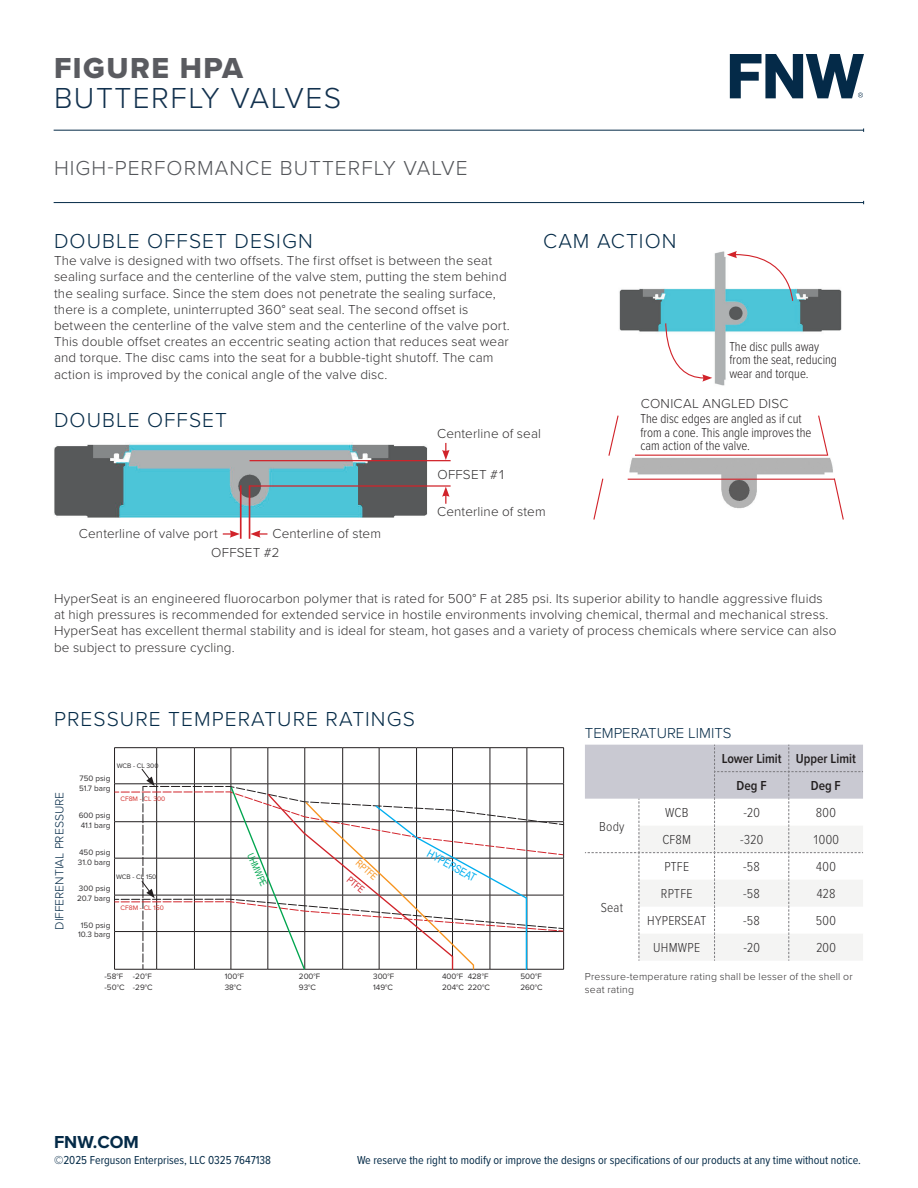
<style>
.page{position:relative;width:918px;height:1188px;background:#fff}
.page>*{position:absolute;margin:0;border:0;box-sizing:border-box;transform-origin:0 0}
.t1{font:300 30px "Proxima Nova";letter-spacing:.05em;color:#12314e}
.t2{font:30px "Proxima Nova Extrabld";letter-spacing:.05em;color:#5a5b60}
.t3{font:300 21px "Proxima Nova";letter-spacing:.05em;color:#042a47}
.t4{font:300 21px "Proxima Nova";letter-spacing:.05em;color:#54565a}
.t5{font:700 18px "Proxima Nova";color:#042a47}
.t6{font:300 15px "Proxima Nova";color:#042a47}
.t7{font:300 13.5px/16.2px "Proxima Nova";letter-spacing:.01em;color:#312f30}
.t8{font:300 13.5px/13.5px "Proxima Nova Cond";color:#231f20;scale:.95 1}
.t9{font:300 13.5px "Proxima Nova Cond";letter-spacing:.01em;color:#312f30}
.t10{font:600 13.5px/27px "Proxima Nova Cond";color:#231f20}
.t11{font:300 12.15px "Proxima Nova";color:#042a47}
.t12{font:12px "Proxima Nova Cond";color:#042a47}
.t13{font:11.1px "Arial Narrow";color:#00aeef}
.t14{font:300 10.5px/12.6px "Proxima Nova";letter-spacing:.02em;color:#312f30}
.t15{font:9.45px "Arial Narrow";color:#00a54f}
.t16{font:9.45px "Arial Narrow";color:#f7931d}
.t17{font:9.45px "Arial Narrow";color:#d1232a}
.t18{font:8.1px/9.4px "Proxima Nova";color:#312f30}
.t19{font:6.75px "Proxima Nova";color:#d3312e}
.t20{font:6.75px "Proxima Nova";color:#312f30}
</style>
<div class="page">
<svg style="left:730px;top:54px;width:134px;height:44px"></svg>
<hr style="left:54px;top:202px;width:810px;height:1px;background:#042a47">
<hr style="left:54px;top:130px;width:810px;height:1px;background:#042a47">
<img style="left:54px;top:444px;width:378px;height:77px">
<hr style="left:250px;top:460px;width:201px;height:1px;background:#d1232a">
<hr style="left:250px;top:485px;width:201px;height:2px;background:#d1232a">
<svg style="left:442px;top:443px;width:8px;height:17px"></svg>
<svg style="left:442px;top:487px;width:8px;height:17px"></svg>
<hr style="left:249px;top:485px;width:1px;height:54px;background:#d1232a">
<hr style="left:240px;top:485px;width:2px;height:54px;background:#d1232a">
<svg style="left:250px;top:530px;width:17px;height:8px"></svg>
<svg style="left:223px;top:530px;width:17px;height:8px"></svg>
<img style="left:619px;top:251px;width:223px;height:135px">
<svg style="left:727px;top:251px;width:67px;height:51px"></svg>
<svg style="left:665px;top:322px;width:47px;height:60px"></svg>
<img style="left:627px;top:457px;width:206px;height:52px">
<svg style="left:608px;top:415px;width:11px;height:41px"></svg>
<svg style="left:817px;top:415px;width:12px;height:41px"></svg>
<svg style="left:593px;top:478px;width:11px;height:42px"></svg>
<svg style="left:833px;top:478px;width:11px;height:42px"></svg>
<hr style="left:635px;top:455px;width:192px;height:1px;background:#d1232a">
<hr style="left:628px;top:479px;width:207px;height:1px;background:#d1232a">
<hr style="left:114px;top:747px;width:43px;height:1px;background:#231f20">
<hr style="left:114px;top:748px;width:1px;height:36px;background:#231f20">
<hr style="left:157px;top:747px;width:37px;height:1px;background:#231f20">
<hr style="left:156px;top:748px;width:1px;height:36px;background:#231f20">
<hr style="left:194px;top:747px;width:37px;height:1px;background:#231f20">
<hr style="left:194px;top:748px;width:1px;height:36px;background:#231f20">
<hr style="left:231px;top:747px;width:37px;height:1px;background:#231f20">
<hr style="left:231px;top:748px;width:1px;height:36px;background:#231f20">
<hr style="left:268px;top:747px;width:37px;height:1px;background:#231f20">
<hr style="left:268px;top:748px;width:1px;height:36px;background:#231f20">
<hr style="left:305px;top:747px;width:38px;height:1px;background:#231f20">
<hr style="left:305px;top:748px;width:1px;height:36px;background:#231f20">
<hr style="left:343px;top:747px;width:36px;height:1px;background:#231f20">
<hr style="left:342px;top:748px;width:1px;height:36px;background:#231f20">
<hr style="left:379px;top:747px;width:38px;height:1px;background:#231f20">
<hr style="left:379px;top:748px;width:1px;height:36px;background:#231f20">
<hr style="left:417px;top:747px;width:36px;height:1px;background:#231f20">
<hr style="left:416px;top:748px;width:1px;height:36px;background:#231f20">
<hr style="left:453px;top:747px;width:37px;height:1px;background:#231f20">
<hr style="left:452px;top:748px;width:1px;height:36px;background:#231f20">
<hr style="left:490px;top:747px;width:37px;height:1px;background:#231f20">
<hr style="left:490px;top:748px;width:1px;height:36px;background:#231f20">
<hr style="left:527px;top:747px;width:37px;height:1px;background:#231f20">
<hr style="left:527px;top:748px;width:1px;height:36px;background:#231f20">
<hr style="left:563px;top:748px;width:1px;height:36px;background:#231f20">
<svg style="left:114px;top:768px;width:450px;height:202px"></svg>
<svg style="left:585px;top:745px;width:278px;height:216px"></svg>
<h1 class="t2" style="left:54px;top:45px;width:191px">FIGURE HPA</h1>
<h1 class="t1" style="left:54px;top:76px;width:289px">BUTTERFLY VALVES</h1>
<h2 class="t4" style="left:54px;top:152px;width:415px">HIGH-PERFORMANCE BUTTERFLY VALVE</h2>
<h2 class="t3" style="left:54px;top:225px;width:260px">DOUBLE OFFSET DESIGN</h2>
<p class="t7" style="left:54px;top:252px;width:457px">The valve is designed with two offsets. The first offset is between the seat sealing surface and the centerline of the valve stem, putting the stem behind the sealing surface. Since the stem does not penetrate the sealing surface, there is a complete, uninterrupted 360° seat seal. The second offset is between the centerline of the valve stem and the centerline of the valve port.<br>This double offset creates an eccentric seating action that reduces seat wear and torque. The disc cams into the seat for a bubble-tight shutoff. The cam action is improved by the conical angle of the valve disc.</p>
<h2 class="t3" style="left:54px;top:404px;width:175px">DOUBLE OFFSET</h2>
<h2 class="t3" style="left:543px;top:225px;width:135px">CAM ACTION</h2>
<p class="t8" style="left:729px;top:339px;width:115px">The disc pulls away from the seat, reducing wear and torque.</p>
<p class="t7" style="left:641px;top:395px;width:149px">CONICAL ANGLED DISC</p>
<p class="t8" style="left:641px;top:411px;width:182px">The disc edges are angled as if cut from a cone. This angle improves the cam action of the valve.</p>
<p class="t7" style="left:437px;top:425px;width:105px">Centerline of seal</p>
<p class="t7" style="left:79px;top:524px;width:140px">Centerline of valve port</p>
<p class="t7" style="left:273px;top:524px;width:110px">Centerline of stem</p>
<p class="t7" style="left:211px;top:544px;width:70px">OFFSET #2</p>
<p class="t7" style="left:438px;top:466px;width:70px">OFFSET #1</p>
<p class="t7" style="left:437px;top:502px;width:110px">Centerline of stem</p>
<p class="t7" style="left:54px;top:590px;width:784px">HyperSeat is an engineered fluorocarbon polymer that is rated for 500° F at 285 psi. Its superior ability to handle aggressive fluids at high pressures is recommended for extended service in hostile environments involving chemical, thermal and mechanical stress.<br>HyperSeat has excellent thermal stability and is ideal for steam, hot gases and a variety of process chemicals where service can also be subject to pressure cycling.</p>
<h2 class="t3" style="left:54px;top:703px;width:362px">PRESSURE TEMPERATURE RATINGS</h2>
<p class="t11" style="left:50px;top:930px;width:139px;rotate:-90deg">DIFFERENTIAL PRESSURE</p>
<p class="t20" style="left:117px;top:760px;width:43px">WCB - CL 300</p>
<p class="t19" style="left:120px;top:793px;width:46px">CF8M - CL 300</p>
<p class="t18" style="left:79px;top:774px;width:33px">750 psig<br>51.7 barg</p>
<p class="t18" style="left:79px;top:811px;width:33px">600 psig<br>41.1 barg</p>
<p class="t18" style="left:78px;top:847px;width:34px">450 psig<br>31.0 barg</p>
<p class="t18" style="left:77px;top:883px;width:35px">300 psig<br>20.7 barg</p>
<p class="t18" style="left:78px;top:920px;width:34px;text-align:center">150 psig<br>10.3 barg</p>
<p class="t20" style="left:116px;top:872px;width:42px">WCB - CL 150</p>
<p class="t19" style="left:121px;top:903px;width:45px">CF8M - CL 150</p>
<p class="t15" style="left:256px;top:851px;width:36px;rotate:66deg">UHMWPE</p>
<p class="t16" style="left:362px;top:856px;width:27px;rotate:42deg">RPTFE</p>
<p class="t17" style="left:353px;top:873px;width:21px;rotate:40deg">PTFE</p>
<p class="t13" style="left:432px;top:845px;width:55px;rotate:29deg">HYPERSEAT</p>
<p class="t18" style="left:105px;top:971px;width:49px">-58°F -20°F</p>
<p class="t18" style="left:225px;top:971px;width:21px">100°F</p>
<p class="t18" style="left:299px;top:971px;width:23px">200°F</p>
<p class="t18" style="left:373px;top:971px;width:23px">300°F</p>
<p class="t18" style="left:442px;top:971px;width:48px">400°F 428°F</p>
<p class="t18" style="left:520px;top:971px;width:23px">500°F</p>
<p class="t18" style="left:105px;top:982px;width:50px">-50°C -29°C</p>
<p class="t18" style="left:225px;top:982px;width:19px">38°C</p>
<p class="t18" style="left:299px;top:982px;width:19px">93°C</p>
<p class="t18" style="left:373px;top:982px;width:21px">149°C</p>
<p class="t18" style="left:442px;top:982px;width:49px">204°C 220°C</p>
<p class="t18" style="left:520px;top:982px;width:24px">260°C</p>
<p class="t6" style="left:585px;top:722px;width:148px">TEMPERATURE LIMITS</p>
<p class="t10" style="left:737px;top:745px;width:121px;text-indent:-15px">Lower Limit Upper Limit<br>Deg F</p>
<p class="t10" style="left:811px;top:772px;width:32px">Deg F</p>
<p class="t9" style="left:599px;top:817px;width:27px">Body</p>
<p class="t9" style="left:665px;top:803px;width:25px">WCB</p>
<p class="t9" style="left:744px;top:803px;width:18px">-20</p>
<p class="t9" style="left:816px;top:803px;width:21px">800</p>
<p class="t9" style="left:662px;top:830px;width:30px">CF8M</p>
<p class="t9" style="left:740px;top:830px;width:25px">-320</p>
<p class="t9" style="left:813px;top:830px;width:28px">1000</p>
<p class="t9" style="left:664px;top:857px;width:26px">PTFE</p>
<p class="t9" style="left:743px;top:857px;width:18px">-58</p>
<p class="t9" style="left:816px;top:857px;width:21px">400</p>
<p class="t9" style="left:661px;top:884px;width:33px">RPTFE</p>
<p class="t9" style="left:743px;top:884px;width:18px">-58</p>
<p class="t9" style="left:816px;top:884px;width:21px">428</p>
<p class="t9" style="left:647px;top:911px;width:61px">HYPERSEAT</p>
<p class="t9" style="left:743px;top:911px;width:18px">-58</p>
<p class="t9" style="left:816px;top:911px;width:21px">500</p>
<p class="t9" style="left:653px;top:938px;width:48px">UHMWPE</p>
<p class="t9" style="left:744px;top:938px;width:18px">-20</p>
<p class="t9" style="left:816px;top:938px;width:21px">200</p>
<p class="t14" style="left:585px;top:970px;width:269px">Pressure-temperature rating shall be lesser of the shell or seat rating</p>
<p class="t9" style="left:601px;top:898px;width:24px">Seat</p>
<h3 class="t5" style="left:54px;top:1129px;width:86px">FNW.COM</h3>
<p class="t12" style="left:54px;top:1152px;width:219px">©2025 Ferguson Enterprises, LLC 0325 7647138</p>
<p class="t12" style="left:357px;top:1152px;width:505px">We reserve the right to modify or improve the designs or specifications of our products at any time without notice.</p>
</div>
